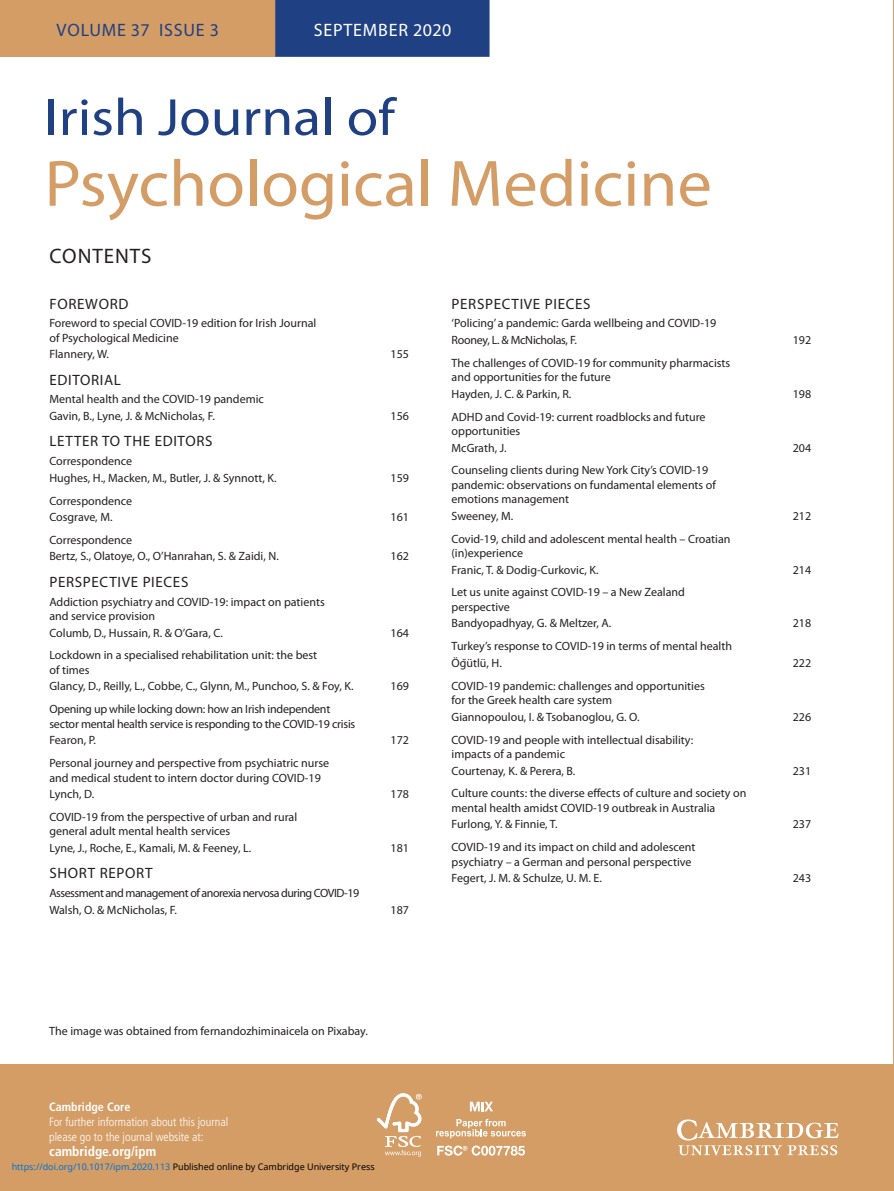
<style>
.page{position:relative;width:894px;height:1191px;background:#fff}
.page>*{position:absolute;margin:0;border:0;box-sizing:border-box;transform-origin:0 0}
.t1{font:66px "Myriad Pro";color:#d49d66;scale:1.04 1}
.t2{font:52.65px "Myriad Pro";color:#204084;scale:1.09 1}
.t3{font:21px "Myriad Pro";letter-spacing:.045em;color:#231f20}
.t4{font:18px "Myriad Pro";letter-spacing:.045em;color:#204084}
.t5{font:18px "Myriad Pro";letter-spacing:.045em;color:#fff}
.t6{font:15px "Myriad Pro";letter-spacing:.045em;color:#231f20}
.t7{font:700 condensed 13.5px "Frutiger LT Std";color:#fff}
.t8{font:12px/14.4px "Myriad Pro";color:#231f20}
.t9{font:12px/14.4px "Myriad Pro";letter-spacing:-.02em;color:#231f20}
.t10{font:12px/16.5px "Myriad Pro";letter-spacing:-.04em;color:#231f20}
.t11{font:300 condensed 12px/15px "Frutiger LT Std";color:#fff}
.t12{font:700 condensed 12px "Frutiger LT Std";color:#fff}
.t13{font:9px "Noto Sans";color:#000}
.s1{color:#0172cf}
</style>
<div class="page">
<hr style="left:893px;top:0;width:1px;height:1191px;background:#d49d66">
<div style="left:0;top:1064px;width:893px;height:127px;background:#d49d66"></div>
<div style="left:0;top:0;width:276px;height:57px;background:#d49d66"></div>
<div style="left:275px;top:0;width:214px;height:57px;background:#204084"></div>
<div style="left:276px;top:22px;width:212px;height:30px;background:#204084"></div>
<svg style="left:677px;top:1119px;width:161px;height:36px"></svg>
<svg style="left:470px;top:1102px;width:23px;height:9px"></svg>
<svg style="left:436px;top:1119px;width:89px;height:19px"></svg>
<svg style="left:437px;top:1145px;width:88px;height:11px"></svg>
<svg style="left:377px;top:1093px;width:44px;height:64px"></svg>
<h3 class="t4" style="left:57px;top:20px;width:164px">VOLUME 37 ISSUE 3</h3>
<h3 class="t5" style="left:313px;top:20px;width:139px">SEPTEMBER 2020</h3>
<h2 class="t2" style="left:44px;top:89px;width:323px">Irish Journal of</h2>
<h1 class="t1" style="left:44px;top:148px;width:643px">Psychological Medicine</h1>
<h3 class="t3" style="left:50px;top:244px;width:103px">CONTENTS</h3>
<p class="t6" style="left:49px;top:295px;width:80px">FOREWORD</p>
<p class="t8" style="left:49px;top:316px;width:268px">Foreword to special COVID-19 edition for Irish Journal of Psychological Medicine</p>
<p class="t8" style="left:49px;top:347px;width:61px">Flannery, W.</p>
<p class="t8" style="left:390px;top:347px;width:20px">155</p>
<p class="t6" style="left:49px;top:372px;width:73px">EDITORIAL</p>
<p class="t8" style="left:49px;top:391px;width:216px;line-height:16.5px">Mental health and the COVID-19 pandemic<br>Gavin, B., Lyne, J. &amp; McNicholas, F.</p>
<p class="t8" style="left:390px;top:409px;width:20px">156</p>
<p class="t6" style="left:49px;top:433px;width:164px">LETTER TO THE EDITORS</p>
<p class="t8" style="left:49px;top:453px;width:229px;line-height:16.5px">Correspondence<br>Hughes, H., Macken, M., Butler, J. &amp; Synnott, K.</p>
<p class="t8" style="left:49px;top:492px;width:84px;line-height:16.5px">Correspondence<br>Cosgrave, M.</p>
<p class="t8" style="left:49px;top:532px;width:231px;line-height:16.5px">Correspondence<br>Bertz, S., Olatoye, O., O’Hanrahan, S. &amp; Zaidi, N.</p>
<p class="t8" style="left:390px;top:471px;width:20px">159</p>
<p class="t8" style="left:390px;top:510px;width:20px">161</p>
<p class="t8" style="left:390px;top:549px;width:20px">162</p>
<p class="t6" style="left:49px;top:574px;width:140px">PERSPECTIVE PIECES</p>
<p class="t8" style="left:49px;top:595px;width:277px">Addiction psychiatry and COVID-19: impact on patients and service provision</p>
<p class="t8" style="left:49px;top:626px;width:175px">Columb, D., Hussain, R. &amp; O’Gara, C.</p>
<p class="t8" style="left:390px;top:626px;width:20px">164</p>
<p class="t8" style="left:49px;top:648px;width:269px">Lockdown in a specialised rehabilitation unit: the best of times</p>
<p class="t8" style="left:49px;top:679px;width:306px">Glancy, D., Reilly, L., Cobbe, C., Glynn, M., Punchoo, S. &amp; Foy, K.</p>
<p class="t8" style="left:390px;top:679px;width:20px">169</p>
<p class="t9" style="left:49px;top:702px;width:307px">Opening up while locking down: how an Irish independent sector mental health service is responding to the COVID-19 crisis</p>
<p class="t8" style="left:49px;top:733px;width:48px">Fearon, P.</p>
<p class="t8" style="left:390px;top:733px;width:20px">172</p>
<p class="t8" style="left:49px;top:756px;width:281px">Personal journey and perspective from psychiatric nurse and medical student to intern doctor during COVID-19</p>
<p class="t8" style="left:49px;top:787px;width:46px">Lynch, D.</p>
<p class="t8" style="left:390px;top:787px;width:20px">178</p>
<p class="t8" style="left:49px;top:810px;width:249px">COVID-19 from the perspective of urban and rural general adult mental health services</p>
<p class="t8" style="left:49px;top:841px;width:203px">Lyne, J., Roche, E., Kamali, M. &amp; Feeney, L.</p>
<p class="t8" style="left:390px;top:841px;width:20px">181</p>
<p class="t6" style="left:49px;top:865px;width:105px">SHORT REPORT</p>
<p class="t10" style="left:49px;top:885px;width:311px">Assessment and management of anorexia nervosa during COVID-19<br>Walsh, O. &amp; McNicholas, F.</p>
<p class="t8" style="left:390px;top:903px;width:20px">187</p>
<p class="t6" style="left:451px;top:295px;width:140px">PERSPECTIVE PIECES</p>
<p class="t8" style="left:451px;top:315px;width:266px;line-height:16.5px">‘Policing’ a pandemic: Garda wellbeing and COVID-19<br>Rooney, L. &amp; McNicholas, F.</p>
<p class="t8" style="left:792px;top:333px;width:20px">192</p>
<p class="t8" style="left:451px;top:356px;width:280px">The challenges of COVID-19 for community pharmacists and opportunities for the future</p>
<p class="t8" style="left:451px;top:387px;width:121px">Hayden, J. C. &amp; Parkin, R.</p>
<p class="t8" style="left:792px;top:387px;width:20px">198</p>
<p class="t8" style="left:451px;top:410px;width:255px">ADHD and Covid-19: current roadblocks and future opportunities</p>
<p class="t8" style="left:451px;top:440px;width:56px">McGrath, J.</p>
<p class="t8" style="left:792px;top:440px;width:20px">204</p>
<p class="t8" style="left:451px;top:463px;width:266px">Counseling clients during New York City’s COVID-19 pandemic: observations on fundamental elements of emotions management</p>
<p class="t8" style="left:451px;top:509px;width:63px">Sweeney, M.</p>
<p class="t8" style="left:792px;top:509px;width:20px">212</p>
<p class="t8" style="left:451px;top:532px;width:280px">Covid-19, child and adolescent mental health – Croatian (in)experience</p>
<p class="t8" style="left:451px;top:563px;width:148px">Franic, T. &amp; Dodig-Curkovic, K.</p>
<p class="t8" style="left:792px;top:563px;width:20px">214</p>
<p class="t8" style="left:451px;top:585px;width:235px">Let us unite against COVID-19 – a New Zealand perspective</p>
<p class="t8" style="left:451px;top:616px;width:161px">Bandyopadhyay, G. &amp; Meltzer, A.</p>
<p class="t8" style="left:792px;top:616px;width:20px">218</p>
<p class="t8" style="left:451px;top:638px;width:282px;line-height:16.5px">Turkey’s response to COVID-19 in terms of mental health<br>Ög˘ütlü, H.</p>
<p class="t8" style="left:792px;top:656px;width:20px">222</p>
<p class="t8" style="left:451px;top:679px;width:255px">COVID-19 pandemic: challenges and opportunities for the Greek health care system</p>
<p class="t8" style="left:451px;top:710px;width:189px">Giannopoulou, I. &amp; Tsobanoglou, G. O.</p>
<p class="t8" style="left:792px;top:710px;width:20px">226</p>
<p class="t8" style="left:451px;top:733px;width:243px">COVID-19 and people with intellectual disability: impacts of a pandemic</p>
<p class="t8" style="left:451px;top:763px;width:125px">Courtenay, K. &amp; Perera, B.</p>
<p class="t8" style="left:792px;top:763px;width:20px">231</p>
<p class="t8" style="left:451px;top:786px;width:296px">Culture counts: the diverse effects of culture and society on mental health amidst COVID-19 outbreak in Australia</p>
<p class="t8" style="left:451px;top:817px;width:107px">Furlong, Y. &amp; Finnie, T.</p>
<p class="t8" style="left:792px;top:817px;width:20px">237</p>
<p class="t8" style="left:451px;top:840px;width:245px">COVID-19 and its impact on child and adolescent psychiatry – a German and personal perspective</p>
<p class="t8" style="left:451px;top:871px;width:152px">Fegert, J. M. &amp; Schulze, U. M. E.</p>
<p class="t8" style="left:792px;top:871px;width:20px">243</p>
<p class="t8" style="left:49px;top:1024px;width:320px">The image was obtained from fernandozhiminaicela on Pixabay.</p>
<p class="t12" style="left:49px;top:1099px;width:83px">Cambridge Core</p>
<p class="t11" style="left:49px;top:1114px;width:180px">For further information about this journal please go to the journal website at:</p>
<p class="t7" style="left:49px;top:1143px;width:108px">cambridge.org/ipm</p>
<p class="t13" style="left:12px;top:1160px;width:364px"><span class="s1">https://doi.org/10.1017/ipm.2020.113</span> Published online by Cambridge University Press</p>
</div>
